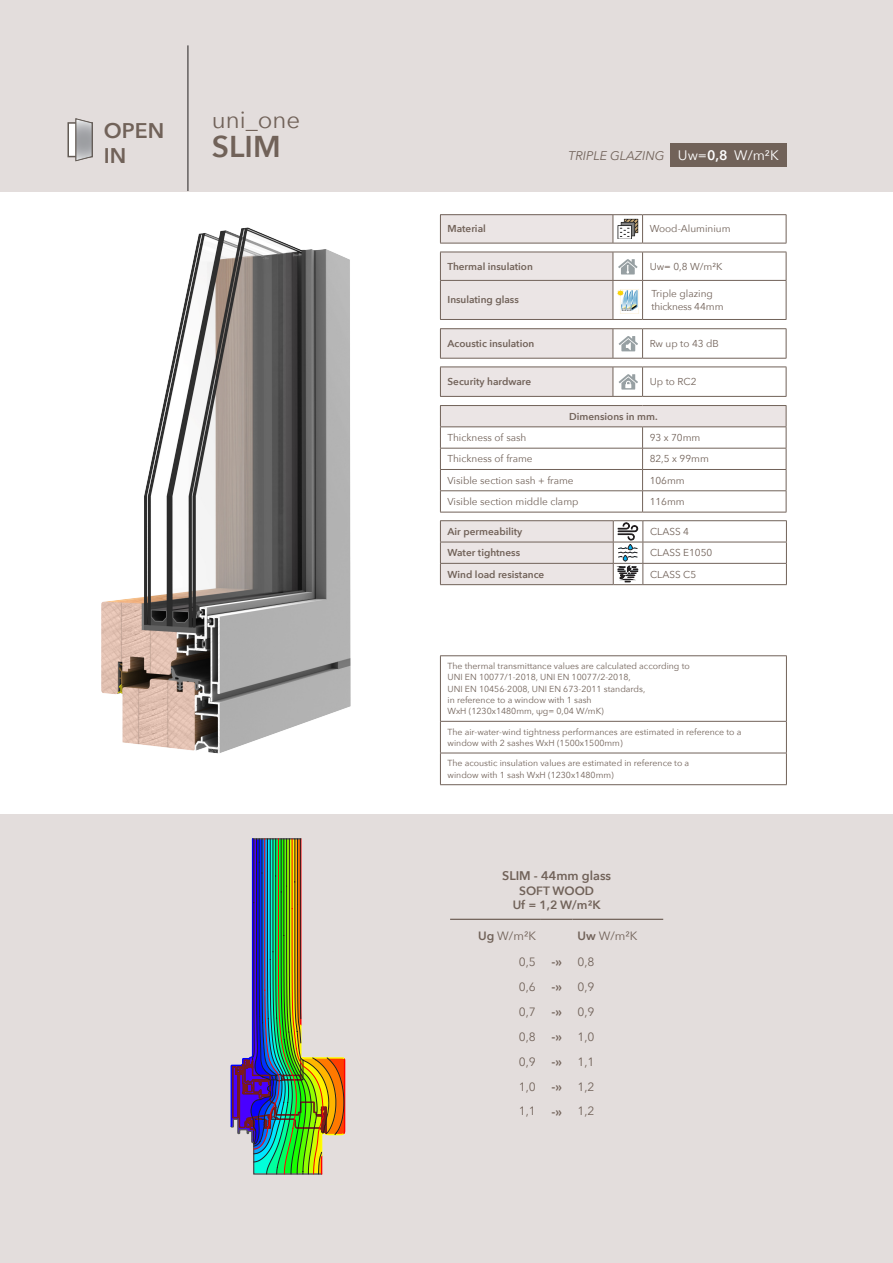
<style>
.page{position:relative;width:893px;height:1263px;background:#fff}
.page>*{position:absolute;margin:0;border:0;box-sizing:border-box;transform-origin:0 0}
.t1{font:600 30px "Avenir Next";color:#716259}
.t2{font:24px "Avenir Next";color:#716259}
.t3{font:600 21.15px/25.5px "Avenir Next";color:#716259}
.t4{font:13.8px "Avenir Next";color:#fff}
.t5{font:600 12.6px "Avenir Next";color:#716259}
.t6{font:italic 12.6px "Avenir Next";color:#716259}
.t7{font:12px "Avenir Next";color:#716259}
.t8{font:600 12px/14.4px "Avenir Next";color:#716259;text-align:center}
.t9{font:10.05px/13.8px "Avenir Next";color:#716259}
.t10{font:600 10.05px "Avenir Next";color:#716259}
.t11{font:8.7px/11.2px "Avenir Next";color:#716259}
.s1{font-weight:600}
.s2{font-weight:600;font-size:12.6px}
</style>
<div class="page">
<div style="left:0;top:0;width:893px;height:191px;background:#e3dddc"></div>
<div style="left:0;top:815px;width:893px;height:448px;background:#e3dddc"></div>
<img style="left:101px;top:227px;width:250px;height:527px">
<div style="left:670px;top:143px;width:116px;height:24px;background:#716259"></div>
<hr style="left:188px;top:45px;width:1px;height:146px;background:#231f20">
<img style="left:230px;top:838px;width:116px;height:337px">
<img style="left:618px;top:219px;width:20px;height:20px">
<svg style="left:67px;top:118px;width:26px;height:43px"></svg>
<div style="left:440px;top:405px;width:346px;height:22px;background:#ebe5e5"></div>
<hr style="left:440px;top:405px;width:203px;height:1px;background:#716259">
<hr style="left:643px;top:405px;width:143px;height:1px;background:#716259">
<hr style="left:440px;top:426px;width:203px;height:1px;background:#716259">
<hr style="left:643px;top:426px;width:143px;height:1px;background:#716259">
<svg style="left:440px;top:406px;width:1px;height:106px"></svg>
<hr style="left:440px;top:448px;width:203px;height:1px;background:#716259">
<hr style="left:440px;top:469px;width:203px;height:1px;background:#716259">
<hr style="left:440px;top:490px;width:203px;height:1px;background:#716259">
<hr style="left:440px;top:512px;width:203px;height:1px;background:#716259">
<svg style="left:642px;top:427px;width:1px;height:85px"></svg>
<hr style="left:643px;top:448px;width:143px;height:1px;background:#716259">
<svg style="left:786px;top:406px;width:1px;height:106px"></svg>
<hr style="left:643px;top:469px;width:143px;height:1px;background:#716259">
<hr style="left:643px;top:490px;width:143px;height:1px;background:#716259">
<hr style="left:643px;top:512px;width:143px;height:1px;background:#716259">
<div style="left:440px;top:215px;width:173px;height:28px;background:#ebe5e5"></div>
<svg style="left:440px;top:215px;width:1px;height:28px"></svg>
<hr style="left:440px;top:214px;width:173px;height:1px;background:#716259">
<svg style="left:613px;top:215px;width:1px;height:28px"></svg>
<hr style="left:613px;top:214px;width:30px;height:1px;background:#716259">
<hr style="left:643px;top:214px;width:143px;height:1px;background:#716259">
<svg style="left:642px;top:215px;width:1px;height:28px"></svg>
<svg style="left:786px;top:215px;width:1px;height:28px"></svg>
<hr style="left:440px;top:243px;width:173px;height:1px;background:#716259">
<hr style="left:613px;top:243px;width:30px;height:1px;background:#716259">
<hr style="left:643px;top:243px;width:143px;height:1px;background:#716259">
<div style="left:440px;top:329px;width:173px;height:29px;background:#ebe5e5"></div>
<svg style="left:440px;top:329px;width:1px;height:29px"></svg>
<hr style="left:440px;top:328px;width:173px;height:1px;background:#716259">
<hr style="left:440px;top:358px;width:173px;height:1px;background:#716259">
<hr style="left:613px;top:328px;width:30px;height:1px;background:#716259">
<hr style="left:613px;top:358px;width:30px;height:1px;background:#716259">
<svg style="left:613px;top:329px;width:30px;height:29px"></svg>
<hr style="left:643px;top:328px;width:143px;height:1px;background:#716259">
<svg style="left:786px;top:329px;width:1px;height:29px"></svg>
<hr style="left:643px;top:358px;width:143px;height:1px;background:#716259">
<div style="left:440px;top:367px;width:173px;height:29px;background:#ebe5e5"></div>
<svg style="left:440px;top:368px;width:1px;height:28px"></svg>
<hr style="left:440px;top:367px;width:173px;height:1px;background:#716259">
<hr style="left:440px;top:396px;width:173px;height:1px;background:#716259">
<hr style="left:613px;top:396px;width:30px;height:1px;background:#716259">
<svg style="left:613px;top:367px;width:30px;height:29px"></svg>
<hr style="left:643px;top:367px;width:143px;height:1px;background:#716259">
<svg style="left:786px;top:367px;width:1px;height:29px"></svg>
<hr style="left:643px;top:396px;width:143px;height:1px;background:#716259">
<hr style="left:440px;top:520px;width:173px;height:1px;background:#716259">
<hr style="left:613px;top:520px;width:30px;height:1px;background:#716259">
<hr style="left:643px;top:520px;width:144px;height:1px;background:#716259">
<hr style="left:643px;top:542px;width:144px;height:1px;background:#716259">
<svg style="left:440px;top:521px;width:204px;height:64px;background:#dfd9d9"></svg>
<hr style="left:643px;top:563px;width:144px;height:1px;background:#716259">
<svg style="left:786px;top:521px;width:1px;height:63px"></svg>
<hr style="left:643px;top:584px;width:144px;height:1px;background:#716259">
<hr style="left:643px;top:252px;width:143px;height:1px;background:#716259">
<svg style="left:440px;top:252px;width:203px;height:67px;background:#e8e3e3"></svg>
<svg style="left:786px;top:252px;width:1px;height:28px"></svg>
<hr style="left:440px;top:281px;width:1px;height:38px;background:#716259">
<hr style="left:440px;top:280px;width:173px;height:1px;background:#716259">
<hr style="left:440px;top:319px;width:173px;height:1px;background:#716259">
<hr style="left:613px;top:281px;width:1px;height:38px;background:#716259">
<hr style="left:613px;top:280px;width:30px;height:1px;background:#716259">
<hr style="left:643px;top:280px;width:143px;height:1px;background:#716259">
<hr style="left:642px;top:281px;width:1px;height:38px;background:#716259">
<hr style="left:786px;top:281px;width:1px;height:38px;background:#716259">
<hr style="left:613px;top:319px;width:30px;height:1px;background:#716259">
<hr style="left:643px;top:319px;width:143px;height:1px;background:#716259">
<hr style="left:440px;top:656px;width:1px;height:65px;background:#716259">
<hr style="left:440px;top:722px;width:1px;height:31px;background:#716259">
<hr style="left:440px;top:753px;width:1px;height:31px;background:#716259">
<hr style="left:440px;top:655px;width:347px;height:1px;background:#716259">
<hr style="left:440px;top:721px;width:347px;height:1px;background:#716259">
<hr style="left:440px;top:753px;width:347px;height:1px;background:#716259">
<hr style="left:440px;top:784px;width:347px;height:1px;background:#716259">
<hr style="left:786px;top:656px;width:1px;height:65px;background:#716259">
<hr style="left:786px;top:722px;width:1px;height:31px;background:#716259">
<hr style="left:786px;top:753px;width:1px;height:31px;background:#716259">
<hr style="left:450px;top:919px;width:91px;height:1px;background:#716259">
<hr style="left:541px;top:919px;width:31px;height:1px;background:#716259">
<hr style="left:572px;top:919px;width:91px;height:1px;background:#716259">
<h3 class="t3" style="left:104px;top:117px;width:62px">OPEN<br>IN</h3>
<h2 class="t2" style="left:212px;top:100px;width:90px">uni_one</h2>
<h1 class="t1" style="left:212px;top:121px;width:70px">SLIM</h1>
<h3 class="t6" style="left:568px;top:145px;width:97px">TRIPLE GLAZING</h3>
<h3 class="t4" style="left:678px;top:143px;width:102px">Uw=<span class="s1">0,8</span> W/m²K</h3>
<p class="t10" style="left:447px;top:220px;width:40px">Material</p>
<p class="t9" style="left:650px;top:222px;width:82px">Wood-Aluminium</p>
<p class="t10" style="left:447px;top:258px;width:87px">Thermal insulation</p>
<p class="t9" style="left:650px;top:259px;width:74px">Uw= 0,8 W/m²K</p>
<p class="t10" style="left:447px;top:291px;width:73px">Insulating glass</p>
<p class="t9" style="left:651px;top:286px;width:74px">Triple glazing thickness 44mm</p>
<p class="t10" style="left:447px;top:335px;width:88px">Acoustic insulation</p>
<p class="t9" style="left:650px;top:336px;width:71px">Rw up to 43 dB</p>
<p class="t10" style="left:447px;top:373px;width:85px">Security hardware</p>
<p class="t9" style="left:650px;top:374px;width:48px">Up to RC2</p>
<p class="t10" style="left:569px;top:408px;width:90px">Dimensions in mm.</p>
<p class="t9" style="left:447px;top:430px;width:80px">Thickness of sash</p>
<p class="t9" style="left:650px;top:430px;width:52px">93 x 70mm</p>
<p class="t9" style="left:447px;top:451px;width:87px">Thickness of frame</p>
<p class="t9" style="left:650px;top:451px;width:61px">82,5 x 99mm</p>
<p class="t9" style="left:447px;top:473px;width:128px">Visible section sash + frame</p>
<p class="t9" style="left:650px;top:473px;width:37px">106mm</p>
<p class="t9" style="left:447px;top:494px;width:133px">Visible section middle clamp</p>
<p class="t9" style="left:650px;top:494px;width:37px">116mm</p>
<p class="t10" style="left:447px;top:523px;width:76px">Air permeability</p>
<p class="t9" style="left:650px;top:524px;width:40px">CLASS 4</p>
<p class="t10" style="left:447px;top:544px;width:74px">Water tightness</p>
<p class="t9" style="left:650px;top:545px;width:64px">CLASS E1050</p>
<p class="t10" style="left:447px;top:565px;width:98px">Wind load resistance</p>
<p class="t9" style="left:650px;top:567px;width:48px">CLASS C5</p>
<p class="t11" style="left:447px;top:660px;width:244px">The thermal transmittance values are calculated according to UNI EN 10077/1-2018, UNI EN 10077/2-2018,<br>UNI EN 10456-2008, UNI EN 673-2011 standards,<br>in reference to a window with 1 sash<br>WxH (1230x1480mm, ψg= 0,04 W/mK)</p>
<p class="t11" style="left:447px;top:726px;width:295px">The air-water-wind tightness performances are estimated in reference to a window with 2 sashes WxH (1500x1500mm)</p>
<p class="t11" style="left:447px;top:757px;width:243px">The acoustic insulation values are estimated in reference to a window with 1 sash WxH (1230x1480mm)</p>
<h3 class="t5" style="left:502px;top:865px;width:110px">SLIM - 44mm glass</h3>
<h3 class="t8" style="left:513px;top:883px;width:90px">SOFT WOOD<br>Uf = 1,2 W/m²K</h3>
<h3 class="t7" style="left:478px;top:925px;width:59px"><span class="s1">Ug</span> W/m²K</h3>
<h3 class="t7" style="left:577px;top:925px;width:62px"><span class="s1">Uw</span> W/m²K</h3>
<h3 class="t7" style="left:519px;top:952px;width:19px">0,5</h3>
<h3 class="t7" style="left:552px;top:952px;width:44px"><span class="s2">-»</span> 0,8</h3>
<h3 class="t7" style="left:519px;top:977px;width:19px">0,6</h3>
<h3 class="t7" style="left:552px;top:977px;width:44px"><span class="s2">-»</span> 0,9</h3>
<h3 class="t7" style="left:519px;top:1001px;width:19px">0,7</h3>
<h3 class="t7" style="left:552px;top:1001px;width:44px"><span class="s2">-»</span> 0,9</h3>
<h3 class="t7" style="left:519px;top:1026px;width:19px">0,8</h3>
<h3 class="t7" style="left:552px;top:1026px;width:44px"><span class="s2">-»</span> 1,0</h3>
<h3 class="t7" style="left:519px;top:1051px;width:19px">0,9</h3>
<h3 class="t7" style="left:552px;top:1051px;width:44px"><span class="s2">-»</span> 1,1</h3>
<h3 class="t7" style="left:519px;top:1076px;width:19px">1,0</h3>
<h3 class="t7" style="left:552px;top:1076px;width:44px"><span class="s2">-»</span> 1,2</h3>
<h3 class="t7" style="left:519px;top:1101px;width:19px">1,1</h3>
<h3 class="t7" style="left:552px;top:1101px;width:44px"><span class="s2">-»</span> 1,2</h3>
</div>
